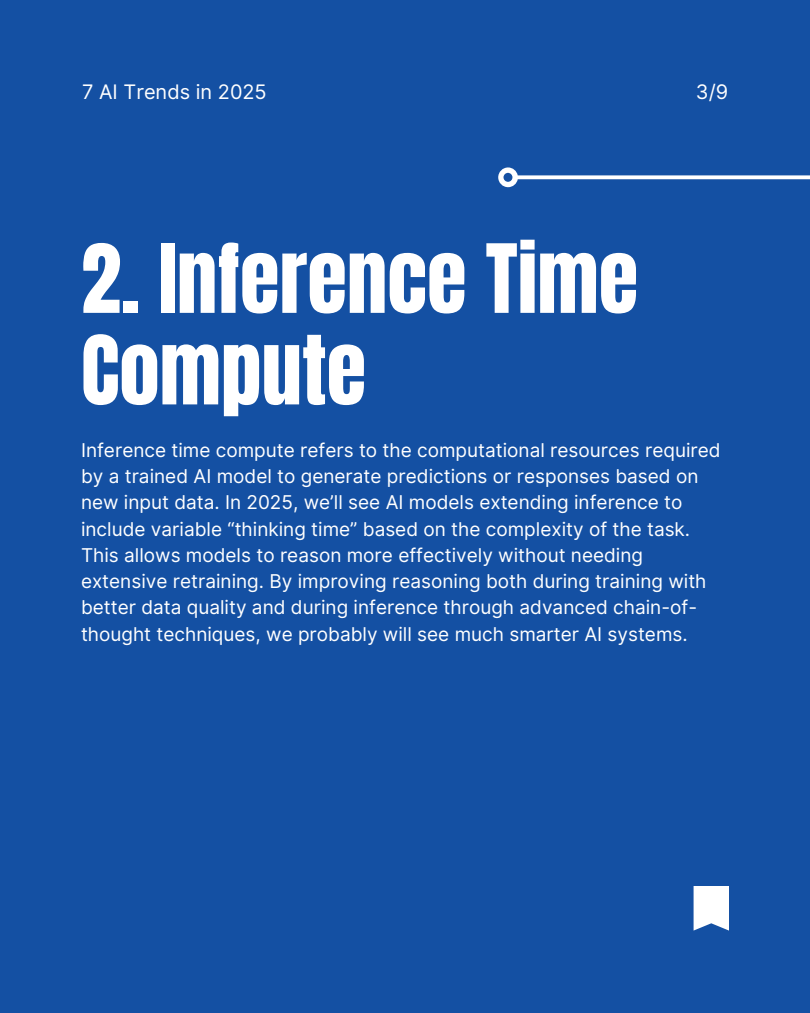
<style>
.page{position:relative;width:810px;height:1013px;background:#fff}
.page>*{position:absolute;margin:0;border:0;box-sizing:border-box;transform-origin:0 0}
.t1{font:81px/91.5px "Anton";color:#fff}
.t2{font:20px "Inter";color:#fff}
.t3{font:19px/26.2px "Inter";color:#fff}
</style>
<div class="page">
<div style="left:0;top:0;width:810px;height:1012px;background:#1450a3"></div>
<svg style="left:694px;top:886px;width:35px;height:44px;background:#eef2f8"></svg>
<h1 class="t2" style="left:82px;top:80px;width:186px">7 AI Trends in 2025</h1>
<p class="t2" style="left:696px;top:80px;width:34px">3/9</p>
<p class="t1" style="left:81px;top:234px;width:559px">2. Inference Time<br>Compute</p>
<p class="t3" style="left:81px;top:436px;width:641px">Inference time compute refers to the computational resources required by a trained AI model to generate predictions or responses based on new input data. In 2025, we’ll see AI models extending inference to include variable “thinking time” based on the complexity of the task.<br>This allows models to reason more effectively without needing extensive retraining. By improving reasoning both during training with better data quality and during inference through advanced chain-of&shy;thought techniques, we probably will see much smarter AI systems.</p>
</div>
